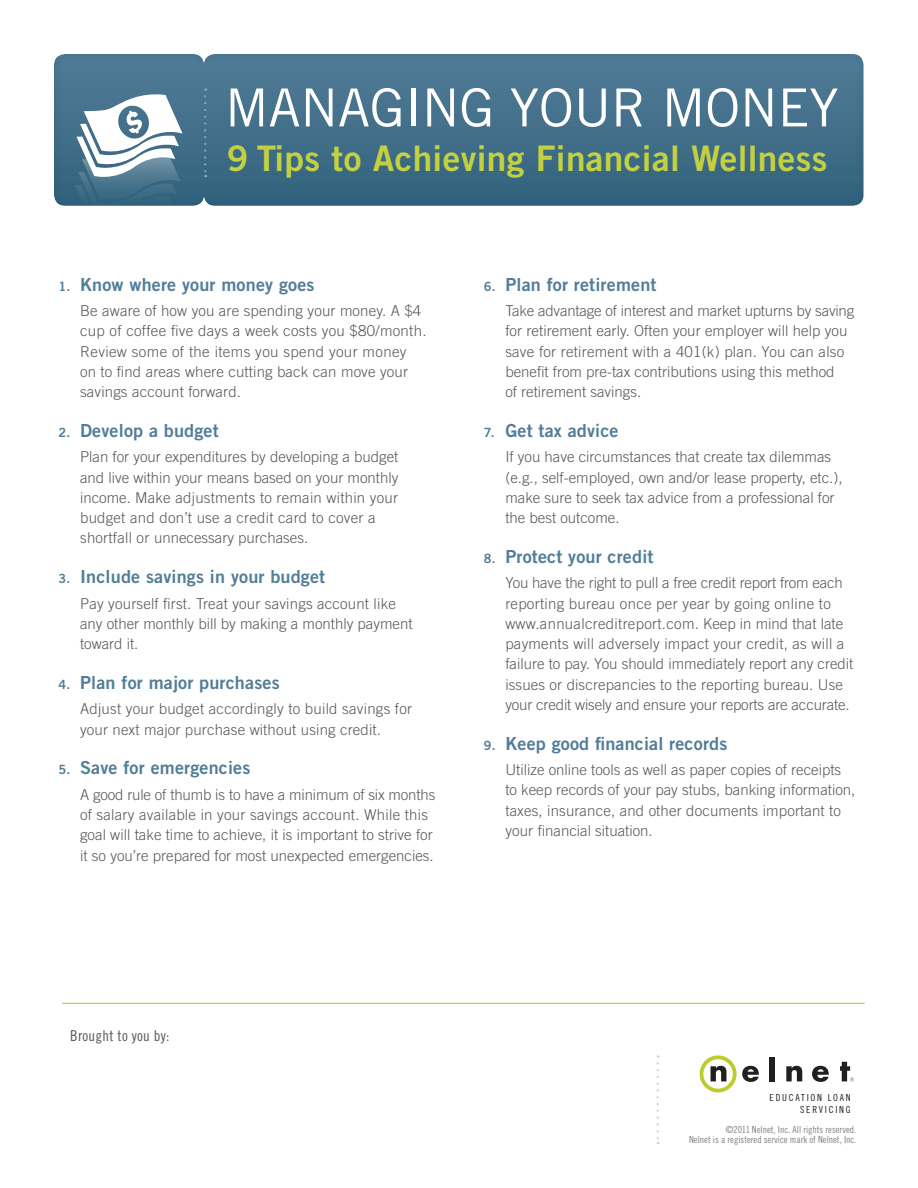
<style>
.page{position:relative;width:918px;height:1188px;background:#fff}
.page>*{position:absolute;margin:0;border:0;box-sizing:border-box;transform-origin:0 0}
.t1{font:52.5px "Trade Gothic LT Std";letter-spacing:-.005em;color:#fff}
.t2{font:35.25px "Trade Gothic LT Std Bd 2";letter-spacing:.01em;color:#c3d041}
.t3{font:18px "Trade Gothic LT Std Bd 2";letter-spacing:.01em;color:#517d98}
.t4{font:300 15px/20.2px "Trade Gothic LT Std";color:#57585a}
.t5{font:15px "Trade Gothic LT Std Cn 18";letter-spacing:.02em;color:#57585a}
.t6{font:9.75px/10.5px "Trade Gothic LT Std Cn 18";color:#808285;text-align:right}
.t7{font:9.75px/11.7px "Trade Gothic LT Std Cn 18";letter-spacing:.18em;color:#231f20;text-align:right}
.s1{font-size:12.75px}
</style>
<div class="page">
<svg style="left:700px;top:1055px;width:59px;height:37px"></svg>
<div style="left:769px;top:1057px;width:6px;height:24px;background:#231f20"></div>
<svg style="left:786px;top:1066px;width:16px;height:15px"></svg>
<svg style="left:812px;top:1066px;width:17px;height:16px"></svg>
<svg style="left:840px;top:1062px;width:14px;height:19px"></svg>
<div style="left:54px;top:53px;width:811px;height:155px;background:#517d98;opacity:.25"></div>
<hr style="left:63px;top:1003px;width:801px;height:1px;background:#becc2a">
<svg style="left:657px;top:1055px;width:2px;height:89px"></svg>
<svg style="left:204px;top:88px;width:2px;height:89px"></svg>
<svg style="left:75px;top:91px;width:108px;height:117px"></svg>
<h1 class="t1" style="left:225px;top:76px;width:615px">MANAGING YOUR MONEY</h1>
<h2 class="t2" style="left:227px;top:136px;width:602px">9 Tips to Achieving Financial Wellness</h2>
<p class="t3" style="left:58px;top:273px;width:258px"><span class="s1">1.</span> Know where your money goes</p>
<p class="t4" style="left:80px;top:301px;width:348px">Be aware of how you are spending your money. A $4 cup of coffee five days a week costs you $80/month.<br>Review some of the items you spend your money<br>on to find areas where cutting back can move your savings account forward.</p>
<p class="t3" style="left:58px;top:419px;width:162px"><span class="s1">2.</span> Develop a budget</p>
<p class="t4" style="left:80px;top:447px;width:320px">Plan for your expenditures by developing a budget and live within your means based on your monthly income. Make adjustments to remain within your budget and don’t use a credit card to cover a shortfall or unnecessary purchases.</p>
<p class="t3" style="left:58px;top:565px;width:268px"><span class="s1">3.</span> Include savings in your budget</p>
<p class="t4" style="left:80px;top:593px;width:334px">Pay yourself first. Treat your savings account like any other monthly bill by making a monthly payment toward it.</p>
<p class="t3" style="left:58px;top:671px;width:223px"><span class="s1">4.</span> Plan for major purchases</p>
<p class="t4" style="left:80px;top:699px;width:334px">Adjust your budget accordingly to build savings for your next major purchase without using credit.</p>
<p class="t3" style="left:58px;top:757px;width:193px"><span class="s1">5.</span> Save for emergencies</p>
<p class="t4" style="left:80px;top:784px;width:357px">A good rule of thumb is to have a minimum of six months of salary available in your savings account. While this goal will take time to achieve, it is important to strive for it so you’re prepared for most unexpected emergencies.</p>
<p class="t3" style="left:484px;top:273px;width:174px"><span class="s1">6.</span> Plan for retirement</p>
<p class="t4" style="left:505px;top:301px;width:350px">Take advantage of interest and market upturns by saving for retirement early. Often your employer will help you save for retirement with a 401(k) plan. You can also benefit from pre-tax contributions using this method<br>of retirement savings.</p>
<p class="t3" style="left:484px;top:419px;width:136px"><span class="s1">7.</span> Get tax advice</p>
<p class="t4" style="left:505px;top:447px;width:339px">If you have circumstances that create tax dilemmas (e.g., self-employed, own and/or lease property, etc.), make sure to seek tax advice from a professional for the best outcome.</p>
<p class="t3" style="left:484px;top:545px;width:171px"><span class="s1">8.</span> Protect your credit</p>
<p class="t4" style="left:505px;top:573px;width:350px">You have the right to pull a free credit report from each reporting bureau once per year by going online to www.annualcreditreport.com. Keep in mind that late payments will adversely impact your credit, as will a failure to pay. You should immediately report any credit issues or discrepancies to the reporting bureau. Use your credit wisely and ensure your reports are accurate.</p>
<p class="t3" style="left:484px;top:732px;width:245px"><span class="s1">9.</span> Keep good financial records</p>
<p class="t4" style="left:505px;top:760px;width:352px">Utilize online tools as well as paper copies of receipts to keep records of your pay stubs, banking information, taxes, insurance, and other documents important to your financial situation.</p>
<p class="t5" style="left:70px;top:1027px;width:101px">Brought to you by:</p>
<p class="t7" style="left:770px;top:1092px;width:83px">EDUCATION LOAN<br>SERVICING</p>
<p class="t6" style="left:689px;top:1124px;width:169px">©2011 Nelnet, Inc. All rights reserved.<br>Nelnet is a registered service mark of Nelnet, Inc.</p>
</div>
